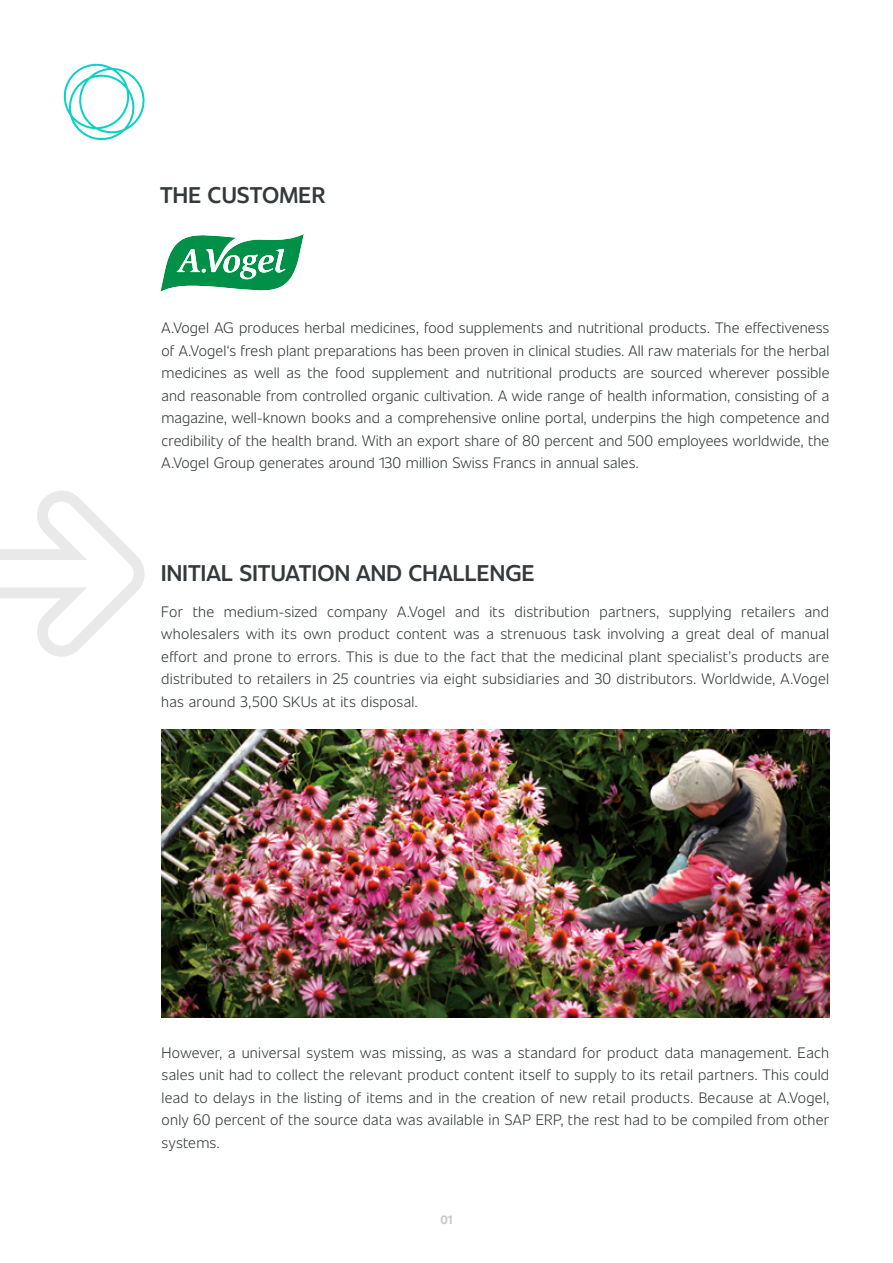
<style>
.page{position:relative;width:893px;height:1263px;background:#fff}
.page>*{position:absolute;margin:0;border:0;box-sizing:border-box;transform-origin:0 0}
.t1{font:600 22.5px "Unitext";letter-spacing:.01em;color:#34393b}
.t2{font:300 15px/22.5px "Unitext";letter-spacing:.015em;color:#34393b;text-align:justify}
.t3{font:700 12px "Unitext";color:#cacacb}
</style>
<div class="page">
<svg style="left:0;top:491px;width:145px;height:166px"></svg>
<svg style="left:63px;top:63px;width:82px;height:77px"></svg>
<svg style="left:160px;top:234px;width:144px;height:58px"></svg>
<img style="left:161px;top:729px;width:668px;height:288px">
<h1 class="t1" style="left:160px;top:178px;width:167px">THE CUSTOMER</h1>
<p class="t2" style="left:162px;top:315px;width:669px">A.Vogel AG produces herbal medicines, food supplements and nutritional products. The effectiveness of A.Vogel‘s fresh plant preparations has been proven in clinical studies. All raw materials for the herbal medicines as well as the food supplement and nutritional products are sourced wherever possible and reasonable from controlled organic cultivation. A wide range of health information, consisting of a magazine, well-known books and a comprehensive online portal, underpins the high competence and credibility of the health brand. With an export share of 80 percent and 500 employees worldwide, the A.Vogel Group generates around 130 million Swiss Francs in annual sales.</p>
<h1 class="t1" style="left:161px;top:556px;width:375px">INITIAL SITUATION AND CHALLENGE</h1>
<p class="t2" style="left:161px;top:599px;width:669px">For the medium-sized company A.Vogel and its distribution partners, supplying retailers and wholesalers with its own product content was a strenuous task involving a great deal of manual effort and prone to errors. This is due to the fact that the medicinal plant specialist’s products are distributed to retailers in 25 countries via eight subsidiaries and 30 distributors. Worldwide, A.Vogel has around 3,500 SKUs at its disposal.</p>
<p class="t2" style="left:162px;top:1040px;width:669px">However, a universal system was missing, as was a standard for product data management. Each sales unit had to collect the relevant product content itself to supply to its retail partners. This could lead to delays in the listing of items and in the creation of new retail products. Because at A.Vogel, only 60 percent of the source data was available in SAP ERP, the rest had to be compiled from other systems.</p>
<p class="t3" style="left:440px;top:1211px;width:14px">01</p>
</div>
